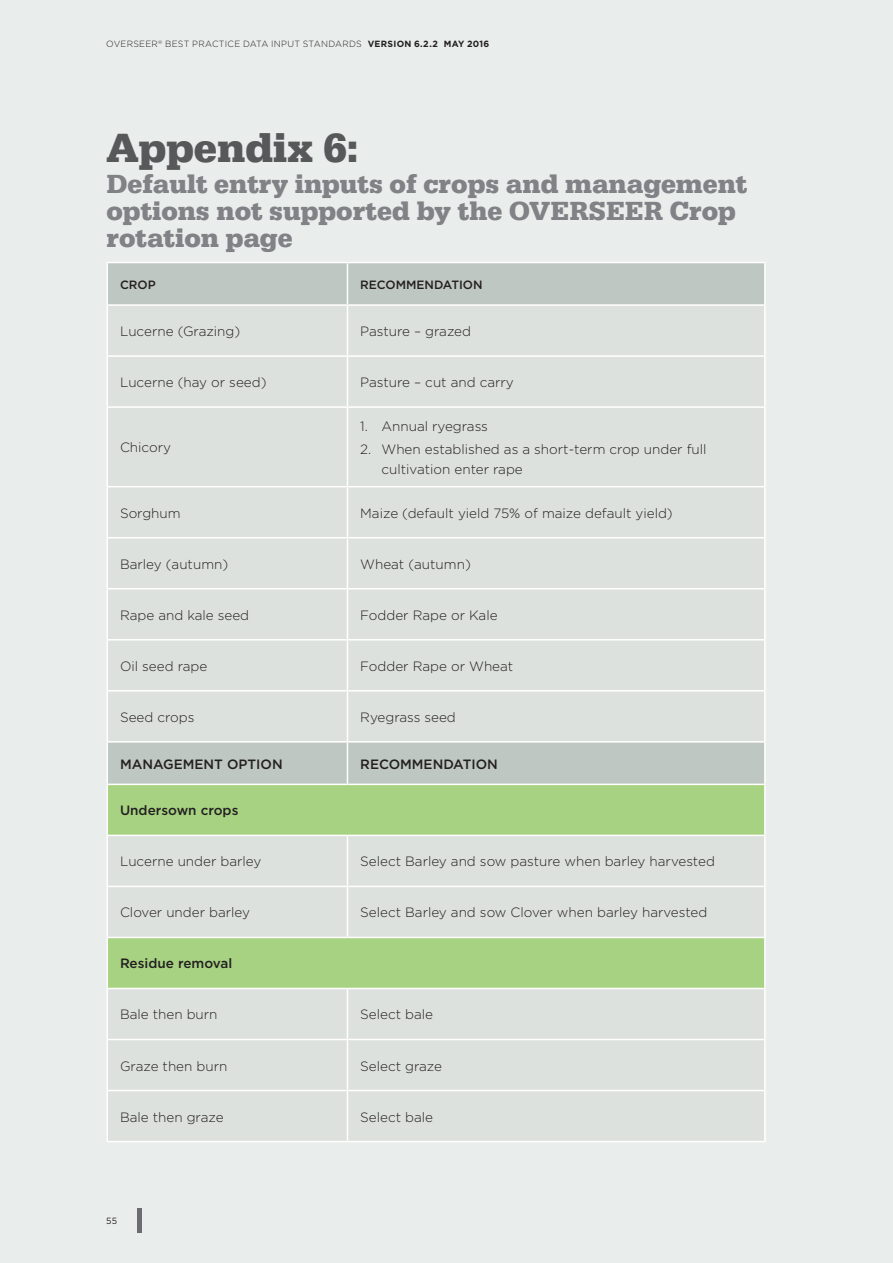
<style>
.page{position:relative;width:893px;height:1263px;background:#e9edeb}
.page>*{position:absolute;margin:0;border:0;box-sizing:border-box;transform-origin:0 0}
.Appendix_Head_1{font:700 42px "URW Egyptienne T";color:#57585a}
.Appendix_Head_2{font:700 27px/27px "URW Egyptienne T";color:#808285}
.Body_9_13{font:300 13.5px/19.5px "Gotham";color:#231f20}
.Body_9_13-2{font:500 13.5px "Gotham";color:#231f20}
.Body_9_13-3{font:500 12px "Gotham";color:#231f20}
.t1{font:300 9px "Gotham";letter-spacing:.03em;color:#231f20}
.t2{font:9px "Gotham";color:#231f20}
.s1{font-weight:700}
</style>
<div class="page">
<div style="left:137px;top:1208px;width:5px;height:24px;background:#6c6d70"></div>
<div style="left:108px;top:263px;width:656px;height:41px;background:#bec7c2"></div>
<div style="left:108px;top:306px;width:656px;height:834px;background:#dce1dd"></div>
<div style="left:108px;top:742px;width:656px;height:42px;background:#bec7c2"></div>
<svg style="left:108px;top:785px;width:656px;height:203px"></svg>
<hr style="left:107px;top:262px;width:240px;height:1px;background:#fff">
<hr style="left:107px;top:263px;width:1px;height:41px;background:#fff">
<hr style="left:347px;top:262px;width:419px;height:1px;background:#fff">
<hr style="left:347px;top:263px;width:1px;height:41px;background:#fff">
<hr style="left:764px;top:263px;width:2px;height:41px;background:#fff">
<hr style="left:107px;top:304px;width:240px;height:2px;background:#fff">
<hr style="left:107px;top:306px;width:1px;height:49px;background:#fff">
<hr style="left:347px;top:304px;width:419px;height:2px;background:#fff">
<hr style="left:347px;top:306px;width:1px;height:49px;background:#fff">
<hr style="left:764px;top:306px;width:2px;height:49px;background:#fff">
<hr style="left:107px;top:355px;width:240px;height:2px;background:#fff">
<hr style="left:107px;top:357px;width:1px;height:49px;background:#fff">
<hr style="left:347px;top:355px;width:419px;height:2px;background:#fff">
<hr style="left:347px;top:357px;width:1px;height:49px;background:#fff">
<hr style="left:764px;top:357px;width:2px;height:49px;background:#fff">
<hr style="left:107px;top:406px;width:240px;height:2px;background:#fff">
<hr style="left:107px;top:408px;width:1px;height:78px;background:#fff">
<hr style="left:347px;top:406px;width:419px;height:2px;background:#fff">
<hr style="left:347px;top:408px;width:1px;height:78px;background:#fff">
<hr style="left:764px;top:408px;width:2px;height:78px;background:#fff">
<hr style="left:107px;top:486px;width:240px;height:1px;background:#fff">
<hr style="left:107px;top:487px;width:1px;height:50px;background:#fff">
<hr style="left:347px;top:486px;width:419px;height:1px;background:#fff">
<hr style="left:347px;top:487px;width:1px;height:50px;background:#fff">
<hr style="left:764px;top:487px;width:2px;height:50px;background:#fff">
<hr style="left:107px;top:537px;width:240px;height:1px;background:#fff">
<hr style="left:107px;top:538px;width:1px;height:50px;background:#fff">
<hr style="left:347px;top:537px;width:419px;height:1px;background:#fff">
<hr style="left:347px;top:538px;width:1px;height:50px;background:#fff">
<hr style="left:764px;top:538px;width:2px;height:50px;background:#fff">
<hr style="left:107px;top:588px;width:240px;height:1px;background:#fff">
<hr style="left:107px;top:589px;width:1px;height:50px;background:#fff">
<hr style="left:347px;top:588px;width:419px;height:1px;background:#fff">
<hr style="left:347px;top:589px;width:1px;height:50px;background:#fff">
<hr style="left:764px;top:589px;width:2px;height:50px;background:#fff">
<hr style="left:107px;top:639px;width:240px;height:1px;background:#fff">
<hr style="left:107px;top:640px;width:1px;height:50px;background:#fff">
<hr style="left:347px;top:639px;width:419px;height:1px;background:#fff">
<hr style="left:347px;top:640px;width:1px;height:50px;background:#fff">
<hr style="left:764px;top:640px;width:2px;height:50px;background:#fff">
<hr style="left:107px;top:690px;width:240px;height:1px;background:#fff">
<hr style="left:107px;top:691px;width:1px;height:50px;background:#fff">
<hr style="left:347px;top:690px;width:419px;height:1px;background:#fff">
<hr style="left:347px;top:691px;width:1px;height:50px;background:#fff">
<hr style="left:764px;top:691px;width:2px;height:50px;background:#fff">
<hr style="left:107px;top:741px;width:240px;height:1px;background:#fff">
<hr style="left:107px;top:742px;width:1px;height:42px;background:#fff">
<hr style="left:347px;top:741px;width:419px;height:1px;background:#fff">
<hr style="left:347px;top:742px;width:1px;height:42px;background:#fff">
<hr style="left:764px;top:742px;width:2px;height:42px;background:#fff">
<hr style="left:107px;top:784px;width:240px;height:1px;background:#fff">
<hr style="left:107px;top:785px;width:1px;height:50px;background:#fff">
<hr style="left:347px;top:784px;width:419px;height:1px;background:#fff">
<hr style="left:764px;top:785px;width:2px;height:50px;background:#fff">
<hr style="left:107px;top:835px;width:240px;height:1px;background:#fff">
<hr style="left:107px;top:836px;width:1px;height:50px;background:#fff">
<hr style="left:347px;top:835px;width:419px;height:1px;background:#fff">
<hr style="left:347px;top:836px;width:1px;height:50px;background:#fff">
<hr style="left:764px;top:836px;width:2px;height:50px;background:#fff">
<hr style="left:107px;top:886px;width:240px;height:1px;background:#fff">
<hr style="left:107px;top:887px;width:1px;height:50px;background:#fff">
<hr style="left:347px;top:886px;width:419px;height:1px;background:#fff">
<hr style="left:347px;top:887px;width:1px;height:50px;background:#fff">
<hr style="left:764px;top:887px;width:2px;height:50px;background:#fff">
<hr style="left:107px;top:937px;width:240px;height:1px;background:#fff">
<hr style="left:107px;top:938px;width:1px;height:50px;background:#fff">
<hr style="left:347px;top:937px;width:419px;height:1px;background:#fff">
<hr style="left:764px;top:938px;width:2px;height:50px;background:#fff">
<hr style="left:107px;top:988px;width:240px;height:1px;background:#fff">
<hr style="left:107px;top:989px;width:1px;height:50px;background:#fff">
<hr style="left:347px;top:988px;width:419px;height:1px;background:#fff">
<hr style="left:347px;top:989px;width:1px;height:50px;background:#fff">
<hr style="left:764px;top:989px;width:2px;height:50px;background:#fff">
<hr style="left:107px;top:1039px;width:240px;height:1px;background:#fff">
<hr style="left:107px;top:1040px;width:1px;height:50px;background:#fff">
<hr style="left:347px;top:1039px;width:419px;height:1px;background:#fff">
<hr style="left:347px;top:1040px;width:1px;height:50px;background:#fff">
<hr style="left:764px;top:1040px;width:2px;height:50px;background:#fff">
<hr style="left:107px;top:1090px;width:240px;height:1px;background:#fff">
<hr style="left:107px;top:1091px;width:1px;height:50px;background:#fff">
<hr style="left:347px;top:1090px;width:419px;height:1px;background:#fff">
<hr style="left:347px;top:1091px;width:1px;height:50px;background:#fff">
<hr style="left:764px;top:1091px;width:2px;height:50px;background:#fff">
<hr style="left:107px;top:1141px;width:240px;height:1px;background:#fff">
<hr style="left:347px;top:1141px;width:419px;height:1px;background:#fff">
<p class="t1" style="left:106px;top:38px;width:385px">OVERSEER<sup>®</sup> BEST PRACTICE DATA INPUT STANDARDS <span class="s1">VERSION 6.2.2 MAY 2016</span></p>
<p class="Appendix_Head_1" style="left:107px;top:123px;width:253px">Appendix 6:</p>
<p class="Appendix_Head_2" style="left:107px;top:170px;width:642px">Default entry inputs of crops and management options not supported by the OVERSEER Crop rotation page</p>
<p class="Body_9_13-3" style="left:120px;top:277px;width:37px">CROP</p>
<p class="Body_9_13-3" style="left:360px;top:277px;width:124px">RECOMMENDATION</p>
<p class="Body_9_13" style="left:120px;top:321px;width:122px">Lucerne (Grazing)</p>
<p class="Body_9_13" style="left:360px;top:321px;width:112px">Pasture – grazed</p>
<p class="Body_9_13" style="left:120px;top:372px;width:148px">Lucerne (hay or seed)</p>
<p class="Body_9_13" style="left:360px;top:372px;width:155px">Pasture – cut and carry</p>
<p class="Body_9_13" style="left:120px;top:438px;width:53px">Chicory</p>
<p class="Body_9_13" style="left:360px;top:416px;width:129px">1. Annual ryegrass</p>
<p class="Body_9_13" style="left:381px;top:440px;width:327px;text-indent:-21px">2. When established as a short-term crop under full cultivation enter rape</p>
<p class="Body_9_13" style="left:120px;top:503px;width:62px">Sorghum</p>
<p class="Body_9_13" style="left:360px;top:503px;width:314px">Maize (default yield 75% of maize default yield)</p>
<p class="Body_9_13" style="left:120px;top:554px;width:110px">Barley (autumn)</p>
<p class="Body_9_13" style="left:360px;top:554px;width:112px">Wheat (autumn)</p>
<p class="Body_9_13" style="left:120px;top:605px;width:131px">Rape and kale seed</p>
<p class="Body_9_13" style="left:360px;top:605px;width:139px">Fodder Rape or Kale</p>
<p class="Body_9_13" style="left:120px;top:656px;width:89px">Oil seed rape</p>
<p class="Body_9_13" style="left:360px;top:656px;width:155px">Fodder Rape or Wheat</p>
<p class="Body_9_13" style="left:120px;top:707px;width:76px">Seed crops</p>
<p class="Body_9_13" style="left:360px;top:707px;width:97px">Ryegrass seed</p>
<p class="Body_9_13-2" style="left:120px;top:756px;width:164px">MANAGEMENT OPTION</p>
<p class="Body_9_13-2" style="left:360px;top:756px;width:139px">RECOMMENDATION</p>
<p class="Body_9_13-2" style="left:120px;top:803px;width:120px">Undersown crops</p>
<p class="Body_9_13" style="left:120px;top:852px;width:143px">Lucerne under barley</p>
<p class="Body_9_13" style="left:360px;top:852px;width:356px">Select Barley and sow pasture when barley harvested</p>
<p class="Body_9_13" style="left:120px;top:903px;width:132px">Clover under barley</p>
<p class="Body_9_13" style="left:360px;top:903px;width:349px">Select Barley and sow Clover when barley harvested</p>
<p class="Body_9_13-2" style="left:120px;top:956px;width:114px">Residue removal</p>
<p class="Body_9_13" style="left:120px;top:1005px;width:99px">Bale then burn</p>
<p class="Body_9_13" style="left:360px;top:1005px;width:74px">Select bale</p>
<p class="Body_9_13" style="left:120px;top:1056px;width:109px">Graze then burn</p>
<p class="Body_9_13" style="left:360px;top:1056px;width:83px">Select graze</p>
<p class="Body_9_13" style="left:120px;top:1107px;width:105px">Bale then graze</p>
<p class="Body_9_13" style="left:360px;top:1107px;width:74px">Select bale</p>
<p class="t2" style="left:106px;top:1216px;width:34px">55 55</p>
</div>
